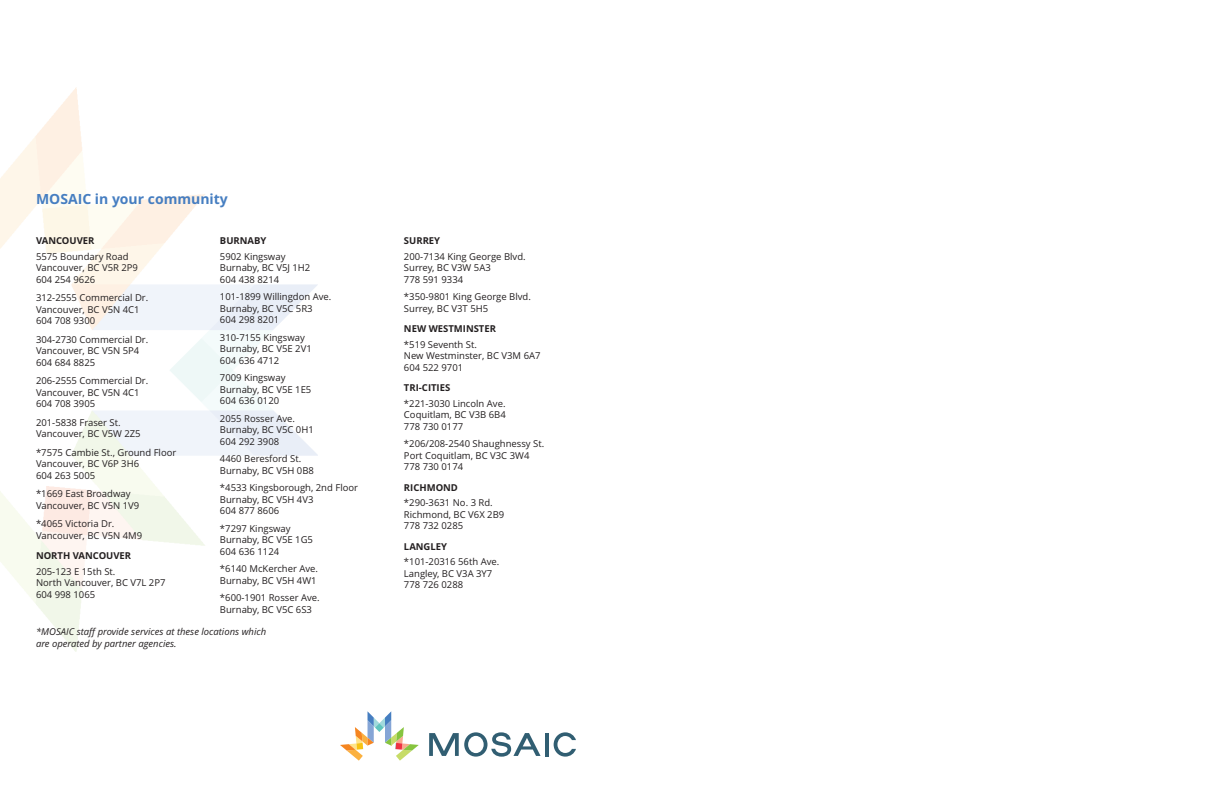
<style>
.page{position:relative;width:1224px;height:792px;background:#fff}
.page>*{position:absolute;margin:0;border:0;box-sizing:border-box;transform-origin:0 0}
.t1{font:700 14px "Open Sans";color:#467ec1}
.t2{font:9.5px/11.5px "Open Sans";color:#231f20}
.t3{font:italic 9.5px/11.5px "Open Sans";color:#231f20}
.t4{font:700 9.5px "Open Sans";color:#231f20}
</style>
<div class="page">
<img style="left:0;top:87px;width:318px;height:565px">
<hr style="left:545px;top:733px;width:3px;height:23px;background:#315e72">
<svg style="left:554px;top:732px;width:22px;height:25px"></svg>
<svg style="left:429px;top:732px;width:112px;height:25px"></svg>
<svg style="left:340px;top:711px;width:79px;height:50px"></svg>
<h1 class="t1" style="left:36px;top:191px;width:193px">MOSAIC in your community</h1>
<p class="t4" style="left:36px;top:235px;width:60px">VANCOUVER</p>
<p class="t2" style="left:36px;top:251px;width:104px">5575 Boundary Road<br>Vancouver, BC V5R 2P9<br>604 254 9626</p>
<p class="t2" style="left:36px;top:292px;width:114px">312-2555 Commercial Dr.<br>Vancouver, BC V5N 4C1<br>604 708 9300</p>
<p class="t2" style="left:36px;top:334px;width:114px">304-2730 Commercial Dr.<br>Vancouver, BC V5N 5P4<br>604 684 8825</p>
<p class="t2" style="left:36px;top:375px;width:114px">206-2555 Commercial Dr.<br>Vancouver, BC V5N 4C1<br>604 708 3905</p>
<p class="t2" style="left:36px;top:417px;width:106px">201-5838 Fraser St.<br>Vancouver, BC V5W 2Z5</p>
<p class="t2" style="left:36px;top:447px;width:142px">*7575 Cambie St., Ground Floor<br>Vancouver, BC V6P 3H6<br>604 263 5005</p>
<p class="t2" style="left:36px;top:488px;width:105px">*1669 East Broadway<br>Vancouver, BC V5N 1V9</p>
<p class="t2" style="left:36px;top:518px;width:108px">*4065 Victoria Dr.<br>Vancouver, BC V5N 4M9</p>
<p class="t4" style="left:36px;top:550px;width:97px">NORTH VANCOUVER</p>
<p class="t2" style="left:36px;top:566px;width:131px">205-123 E 15th St.<br>North Vancouver, BC V7L 2P7<br>604 998 1065</p>
<p class="t4" style="left:220px;top:235px;width:48px">BURNABY</p>
<p class="t2" style="left:220px;top:251px;width:92px">5902 Kingsway<br>Burnaby, BC V5J 1H2<br>604 438 8214</p>
<p class="t2" style="left:220px;top:291px;width:113px">101-1899 Willingdon Ave.<br>Burnaby, BC V5C 5R3<br>604 298 8201</p>
<p class="t2" style="left:220px;top:332px;width:93px">310-7155 Kingsway<br>Burnaby, BC V5E 2V1<br>604 636 4712</p>
<p class="t2" style="left:220px;top:372px;width:93px">7009 Kingsway<br>Burnaby, BC V5E 1E5<br>604 636 0120</p>
<p class="t2" style="left:220px;top:413px;width:95px">2055 Rosser Ave.<br>Burnaby, BC V5C 0H1<br>604 292 3908</p>
<p class="t2" style="left:220px;top:453px;width:96px">4460 Beresford St.<br>Burnaby, BC V5H 0B8</p>
<p class="t2" style="left:220px;top:482px;width:140px">*4533 Kingsborough, 2nd Floor<br>Burnaby, BC V5H 4V3<br>604 877 8606</p>
<p class="t2" style="left:220px;top:523px;width:95px">*7297 Kingsway<br>Burnaby, BC V5E 1G5<br>604 636 1124</p>
<p class="t2" style="left:220px;top:563px;width:100px">*6140 McKercher Ave.<br>Burnaby, BC V5H 4W1</p>
<p class="t2" style="left:220px;top:592px;width:101px">*600-1901 Rosser Ave.<br>Burnaby, BC V5C 6S3</p>
<p class="t3" style="left:36px;top:626px;width:232px">*MOSAIC staffprovide services at these locations which are operated by partner agencies.</p>
<p class="t4" style="left:404px;top:236px;width:38px">SURREY</p>
<p class="t2" style="left:404px;top:251px;width:123px">200-7134 King George Blvd.<br>Surrey, BC V3W 5A3<br>778 591 9334</p>
<p class="t2" style="left:404px;top:291px;width:128px">*350-9801 King George Blvd.<br>Surrey, BC V3T 5H5</p>
<p class="t4" style="left:404px;top:324px;width:94px">NEW WESTMINSTER</p>
<p class="t2" style="left:404px;top:339px;width:138px">*519 Seventh St.<br>New Westminster, BC V3M 6A7<br>604 522 9701</p>
<p class="t4" style="left:404px;top:383px;width:48px">TRI-CITIES</p>
<p class="t2" style="left:404px;top:398px;width:103px;text-align:justify">*221-3030 Lincoln Ave.<br>Coquitlam, BC V3B 6B4<br>778 730 0177</p>
<p class="t2" style="left:404px;top:438px;width:142px">*206/208-2540 Shaughnessy St.<br>Port Coquitlam, BC V3C 3W4<br>778 730 0174</p>
<p class="t4" style="left:404px;top:482px;width:56px">RICHMOND</p>
<p class="t2" style="left:404px;top:497px;width:102px">*290-3631 No. 3 Rd.<br>Richmond, BC V6X 2B9<br>778 732 0285</p>
<p class="t4" style="left:404px;top:541px;width:45px">LANGLEY</p>
<p class="t2" style="left:404px;top:556px;width:97px">*101-20316 56th Ave.<br>Langley, BC V3A 3Y7<br>778 726 0288</p>
</div>
